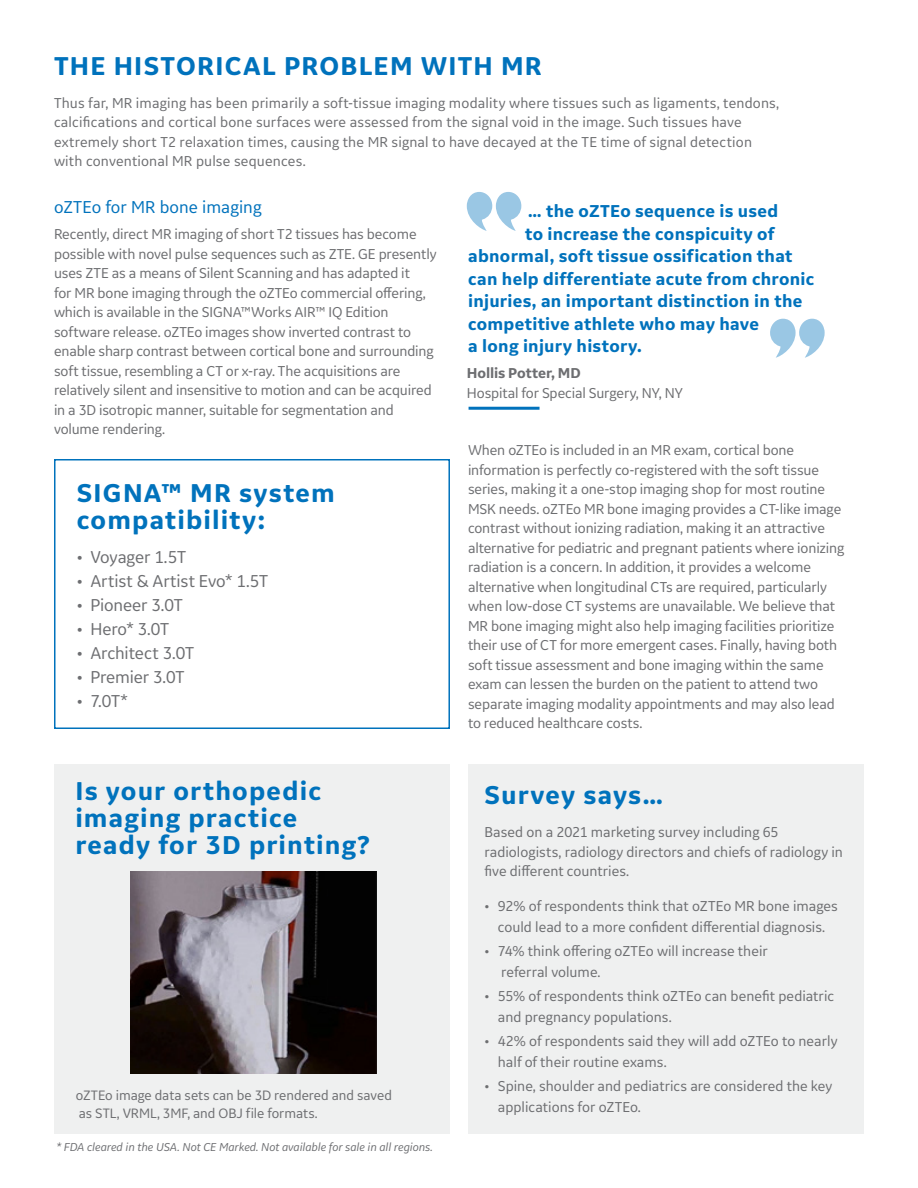
<style>
.page{position:relative;width:918px;height:1188px;background:#fff}
.page>*{position:absolute;margin:0;border:0;box-sizing:border-box;transform-origin:0 0}
.t1{font:700 27px/27px "GE Inspira Sans";letter-spacing:.045em;color:#0072bc}
.t2{font:700 18px "GE Inspira Sans";letter-spacing:.015em;color:#0072bc}
.t3{font:18px "GE Inspira Sans";letter-spacing:-.01em;color:#6d6e71}
.t4{font:18px "GE Inspira Sans";letter-spacing:.005em;color:#0072bc}
.t5{font:15px/19.5px "GE Inspira Sans";letter-spacing:-.005em;color:#6d6e71}
.t6{font:700 15px "GE Inspira Sans";letter-spacing:-.005em;color:#6d6e71}
.t7{font:14.25px/18px "GE Inspira Sans";color:#6d6e71}
.t8{font:italic 12px "GE Inspira Sans";letter-spacing:-.005em;color:#6d6e71}
</style>
<div class="page">
<svg style="left:467px;top:192px;width:54px;height:39px"></svg>
<hr style="left:469px;top:407px;width:71px;height:3px;background:#0072bc">
<svg style="left:770px;top:319px;width:55px;height:39px"></svg>
<div style="left:468px;top:764px;width:396px;height:370px;background:#eff0f0"></div>
<div style="left:54px;top:764px;width:396px;height:370px;background:#eff0f0"></div>
<div style="left:54px;top:459px;width:396px;height:270px;border:2px solid #0072bc"></div>
<img style="left:130px;top:872px;width:246px;height:202px">
<h1 class="t1" style="left:54px;top:52px;width:489px">THE HISTORICAL PROBLEM WITH MR</h1>
<p class="t5" style="left:54px;top:93px;width:727px">Thus far, MR imaging has been primarily a soft-tissue imaging modality where tissues such as ligaments, tendons, calcifications and cortical bone surfaces were assessed from the signal void in the image. Such tissues have extremely short T2 relaxation times, causing the MR signal to have decayed at the TE time of signal detection with conventional MR pulse sequences.</p>
<p class="t4" style="left:54px;top:196px;width:209px">oZTEo for MR bone imaging</p>
<p class="t5" style="left:54px;top:224px;width:384px">Recently, direct MR imaging of short T2 tissues has become possible with novel pulse sequences such as ZTE. GE presently uses ZTE as a means of Silent Scanning and has adapted it<br>for MR bone imaging through the oZTEo commercial offering, which is available in the SIGNA™Works AIR™ IQ Edition software release. oZTEo images show inverted contrast to enable sharp contrast between cortical bone and surrounding soft tissue, resembling a CT or x-ray. The acquisitions are relatively silent and insensitive to motion and can be acquired in a 3D isotropic manner, suitable for segmentation and volume rendering.</p>
<h1 class="t1" style="left:77px;top:479px;width:260px">SIGNA™ MR system compatibility:</h1>
<p class="t3" style="left:77px;top:546px;width:111px">• Voyager 1.5T</p>
<p class="t3" style="left:77px;top:570px;width:193px">• Artist &amp; Artist Evo* 1.5T</p>
<p class="t3" style="left:77px;top:594px;width:107px">• Pioneer 3.0T</p>
<p class="t3" style="left:77px;top:618px;width:94px">• Hero* 3.0T</p>
<p class="t3" style="left:77px;top:642px;width:119px">• Architect 3.0T</p>
<p class="t3" style="left:77px;top:666px;width:109px">• Premier 3.0T</p>
<p class="t3" style="left:77px;top:690px;width:53px">• 7.0T*</p>
<h1 class="t1" style="left:75px;top:777px;width:296px">Is your orthopedic imaging practice ready for 3D printing?</h1>
<p class="t7" style="left:76px;top:1086px;width:318px">oZTEo image data sets can be 3D rendered and saved as STL, VRML, 3MF, and OBJ file formats.</p>
<p class="t8" style="left:56px;top:1139px;width:378px">* FDA cleared in the USA. Not CE Marked. Not available for sale in all regions.</p>
<p class="t2" style="left:528px;top:200px;width:252px">… the oZTEo sequence is used</p>
<p class="t2" style="left:525px;top:222px;width:250px">to increase the conspicuity of</p>
<p class="t2" style="left:468px;top:245px;width:326px">abnormal, soft tissue ossification that</p>
<p class="t2" style="left:468px;top:267px;width:348px">can help differentiate acute from chronic</p>
<p class="t2" style="left:468px;top:290px;width:336px">injuries, an important distinction in the</p>
<p class="t2" style="left:468px;top:312px;width:292px">competitive athlete who may have</p>
<p class="t2" style="left:468px;top:335px;width:175px">a long injury history.</p>
<p class="t6" style="left:467px;top:364px;width:115px">Hollis Potter, MD</p>
<p class="t5" style="left:467px;top:383px;width:217px">Hospital for Special Surgery, NY, NY</p>
<p class="t5" style="left:468px;top:440px;width:378px">When oZTEo is included in an MR exam, cortical bone information is perfectly co-registered with the soft tissue series, making it a one-stop imaging shop for most routine MSK needs. oZTEo MR bone imaging provides a CT-like image contrast without ionizing radiation, making it an attractive alternative for pediatric and pregnant patients where ionizing radiation is a concern. In addition, it provides a welcome alternative when longitudinal CTs are required, particularly when low-dose CT systems are unavailable. We believe that MR bone imaging might also help imaging facilities prioritize their use of CT for more emergent cases. Finally, having both soft tissue assessment and bone imaging within the same exam can lessen the burden on the patient to attend two separate imaging modality appointments and may also lead to reduced healthcare costs.</p>
<h1 class="t1" style="left:484px;top:781px;width:180px">Survey says…</h1>
<p class="t5" style="left:484px;top:822px;width:360px">Based on a 2021 marketing survey including 65 radiologists, radiology directors and chiefs of radiology in five different countries.</p>
<p class="t5" style="left:484px;top:895px;width:355px;line-height:21px;text-align:center">• 92% of respondents think that oZTEo MR bone images could lead to a more confident differential diagnosis.</p>
<p class="t5" style="left:501px;top:940px;width:268px;line-height:21px;text-indent:-17px">• 74% think offering oZTEo will increase their referral volume.</p>
<p class="t5" style="left:498px;top:985px;width:338px;line-height:21px;text-indent:-14px">• 55% of respondents think oZTEo can benefit pediatric and pregnancy populations.</p>
<p class="t5" style="left:498px;top:1030px;width:341px;line-height:21px;text-indent:-14px">• 42% of respondents said they will add oZTEo to nearly half of their routine exams.</p>
<p class="t5" style="left:498px;top:1075px;width:336px;line-height:21px;text-indent:-14px">• Spine, shoulder and pediatrics are considered the key applications for oZTEo.</p>
</div>
